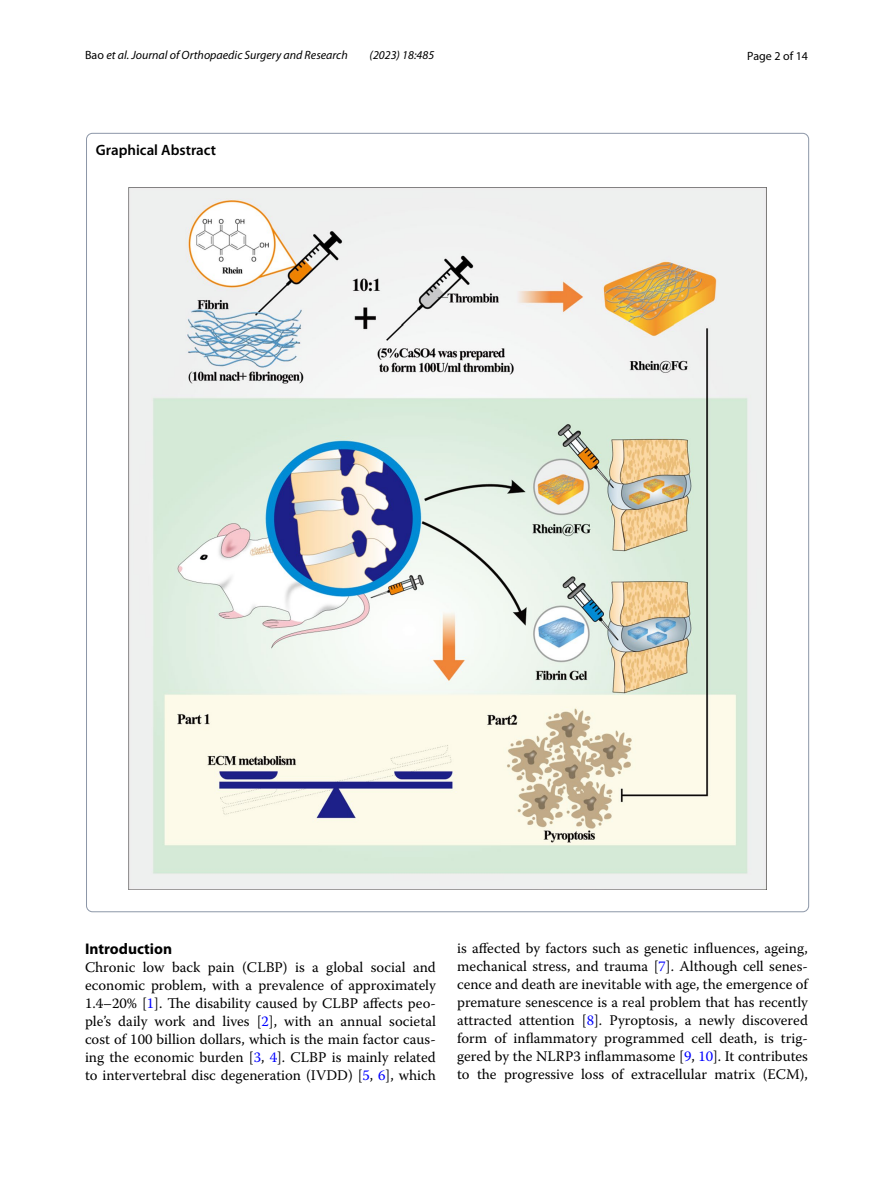
<style>
.page{position:relative;width:893px;height:1187px;background:#fff}
.page>*{position:absolute;margin:0;border:0;box-sizing:border-box;transform-origin:0 0}
.t1{font:700 15.45px "Myriad Pro";color:#000}
.t2{font:600 15px "Myriad Pro";color:#000}
.t3{font:14.7px/18px "Warnock Pro";color:#000;text-align:justify}
.t4{font:italic 12px "Myriad Pro";color:#000}
.t5{font:12px "Myriad Pro";color:#000}
.s1{font-style:normal}
.s2{color:#00f}
</style>
<div class="page">
<img style="left:129px;top:188px;width:637px;height:701px">
<p class="t4" style="left:85px;top:48px;width:264px"><span class="s1">Bao</span> et al. Journal of Orthopaedic Surgery and Research</p>
<p class="t4" style="left:370px;top:48px;width:66px">(2023) 18:485</p>
<p class="t5" style="left:747px;top:48px;width:62px">Page 2 of 14</p>
<p class="t2" style="left:96px;top:141px;width:122px">Graphical Abstract</p>
<p class="t1" style="left:85px;top:938px;width:89px">Introduction</p>
<p class="t3" style="left:85px;top:957px;width:352px">Chronic low back pain (CLBP) is a global social and economic problem, with a prevalence of approximately 1.4–20% [<span class="s2">1</span>]. The disability caused by CLBP affects peo&shy;ple’s daily work and lives [<span class="s2">2</span>], with an annual societal cost of 100 billion dollars, which is the main factor caus&shy;ing the economic burden [<span class="s2">3</span>, <span class="s2">4</span>]. CLBP is mainly related to intervertebral disc degeneration (IVDD) [<span class="s2">5</span>, <span class="s2">6</span>], which</p>
<p class="t3" style="left:457px;top:938px;width:352px">is affected by factors such as genetic influences, ageing, mechanical stress, and trauma [<span class="s2">7</span>]. Although cell senes&shy;cence and death are inevitable with age, the emergence of premature senescence is a real problem that has recently attracted attention [<span class="s2">8</span>]. Pyroptosis, a newly discovered form of inflammatory programmed cell death, is trig&shy;gered by the NLRP3 inflammasome [<span class="s2">9</span>, <span class="s2">10</span>]. It contributes to the progressive loss of extracellular matrix (ECM),</p>
</div>
